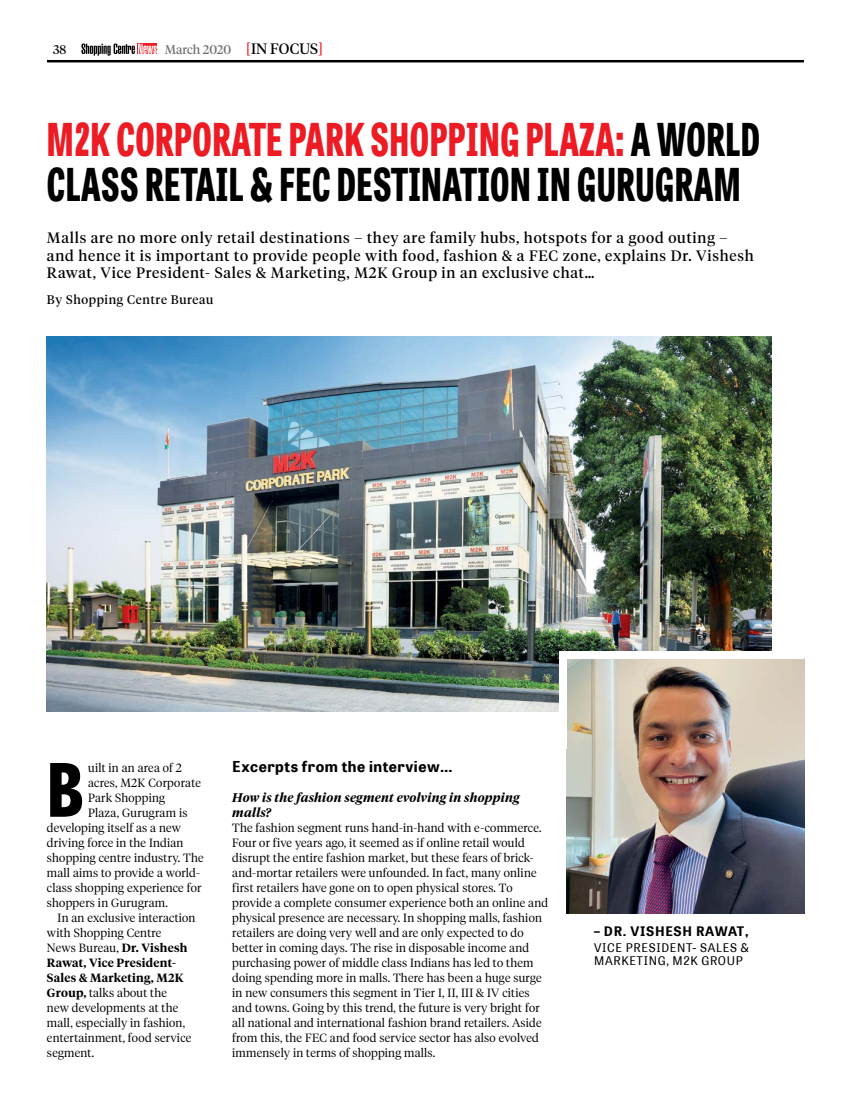
<style>
.page{position:relative;width:851px;height:1117px;background:#fff}
.page>*{position:absolute;margin:0;border:0;box-sizing:border-box;transform-origin:0 0}
.t1{font:800 73.12px "Tablet Gothic Condensed W02";color:#000}
.t2{font:800 45px/45px "Tablet Gothic Condensed W02";letter-spacing:.015em;color:#000;scale:.83 1}
.t3{font:15px/17.5px "Tiempos Headline";letter-spacing:.05em;color:#000}
.t4{font:700 15px "Tablet Gothic W02";letter-spacing:.035em;color:#000}
.t5{font:700 13.12px "Tablet Gothic W02";letter-spacing:.055em;color:#000}
.t6{font:italic 600 12.5px/15px "Tiempos Headline";letter-spacing:.02em;color:#000}
.t7{font:12.5px "Tiempos Headline";letter-spacing:.05em;color:#000}
.t8{font:12.5px "Tiempos Headline";color:#6d6e71}
.t9{font:300 11.88px/15px "Tiempos Headline";letter-spacing:.02em;color:#000}
.t10{font:600 11.88px "Tiempos Headline";letter-spacing:.02em;color:#000}
.t11{font:11.88px/12.5px "Tablet Gothic W01";letter-spacing:.055em;color:#000}
.s1{font-size:15px;color:#ed1c24}
.s2{font-size:15px;color:#000}
.s3{color:#ed1c24}
.s4{font-weight:600}
</style>
<div class="page">
<hr style="left:47px;top:60px;width:756px;height:2px;background:#000">
<svg style="left:81px;top:43px;width:76px;height:13px"></svg>
<img style="left:47px;top:336px;width:724px;height:375px">
<img style="left:566px;top:658px;width:237px;height:255px">
<div style="left:566px;top:651px;width:237px;height:7px;background:#fff"></div>
<div style="left:559px;top:651px;width:7px;height:97px;background:#fff"></div>
<p class="t7" style="left:53px;top:44px;width:15px">38</p>
<p class="t8" style="left:165px;top:44px;width:160px">March 2020 <span class="s1">[</span><span class="s2">IN FOCUS</span><span class="s1">]</span></p>
<h2 class="t2" style="left:47px;top:114px;width:860px"><span class="s3">M2K CORPORATE PARK SHOPPING PLAZA:</span> A WORLD<br>CLASS RETAIL &amp; FEC DESTINATION IN GURUGRAM</h2>
<p class="t3" style="left:47px;top:230px;width:708px">Malls are no more only retail destinations – they are family hubs, hotspots for a good outing – and hence it is important to provide people with food, fashion &amp; a FEC zone, explains Dr. Vishesh<br>Rawat, Vice President- Sales &amp; Marketing, M2K Group in an exclusive chat…</p>
<p class="t7" style="left:47px;top:294px;width:168px">By Shopping Centre Bureau</p>
<h1 class="t1" style="left:47px;top:733px;width:38px">B</h1>
<p class="t9" style="left:88px;top:760px;width:95px">uilt in an area of 2</p>
<p class="t9" style="left:88px;top:775px;width:114px">acres, M2K Corporate</p>
<p class="t9" style="left:88px;top:790px;width:78px">Park Shopping</p>
<p class="t9" style="left:88px;top:805px;width:101px">Plaza, Gurugram is</p>
<p class="t9" style="left:47px;top:820px;width:136px">developing itself as a new</p>
<p class="t9" style="left:47px;top:835px;width:138px">driving force in the Indian</p>
<p class="t9" style="left:47px;top:850px;width:158px">shopping centre industry. The</p>
<p class="t9" style="left:47px;top:865px;width:154px">mall aims to provide a world-</p>
<p class="t9" style="left:47px;top:880px;width:156px">class shopping experience for</p>
<p class="t9" style="left:47px;top:895px;width:122px">shoppers in Gurugram.</p>
<p class="t9" style="left:58px;top:910px;width:139px">In an exclusive interaction</p>
<p class="t9" style="left:47px;top:925px;width:116px">with Shopping Centre</p>
<p class="t9" style="left:47px;top:940px;width:142px">News Bureau, <span class="s4">Dr. Vishesh</span></p>
<p class="t10" style="left:47px;top:956px;width:130px">Rawat, Vice President-</p>
<p class="t10" style="left:47px;top:971px;width:138px">Sales &amp; Marketing, M2K</p>
<p class="t9" style="left:47px;top:985px;width:121px"><span class="s4">Group,</span> talks about the</p>
<p class="t9" style="left:47px;top:1000px;width:133px">new developments at the</p>
<p class="t9" style="left:47px;top:1015px;width:140px">mall, especially in fashion,</p>
<p class="t9" style="left:47px;top:1030px;width:146px">entertainment, food service</p>
<p class="t9" style="left:47px;top:1045px;width:49px">segment.</p>
<p class="t4" style="left:232px;top:755px;width:222px">Excerpts from the interview…</p>
<p class="t6" style="left:232px;top:790px;width:289px">How is the fashion segment evolving in shopping malls?</p>
<p class="t9" style="left:232px;top:820px;width:317px">The fashion segment runs hand-in-hand with e-commerce.<br>Four or five years ago, it seemed as if online retail would disrupt the entire fashion market, but these fears of brick&shy;and-mortar retailers were unfounded. In fact, many online first retailers have gone on to open physical stores. To provide a complete consumer experience both an online and physical presence are necessary. In shopping malls, fashion retailers are doing very well and are only expected to do better in coming days. The rise in disposable income and purchasing power of middle class Indians has led to them doing spending more in malls. There has been a huge surge in new consumers this segment in Tier I, II, III &amp; IV cities and towns. Going by this trend, the future is very bright for all national and international fashion brand retailers. Aside from this, the FEC and food service sector has also evolved immensely in terms of shopping malls.</p>
<p class="t5" style="left:594px;top:921px;width:156px">– DR. VISHESH RAWAT,</p>
<p class="t11" style="left:594px;top:940px;width:156px">VICE PRESIDENT- SALES &amp;<br>MARKETING, M2K GROUP</p>
</div>
